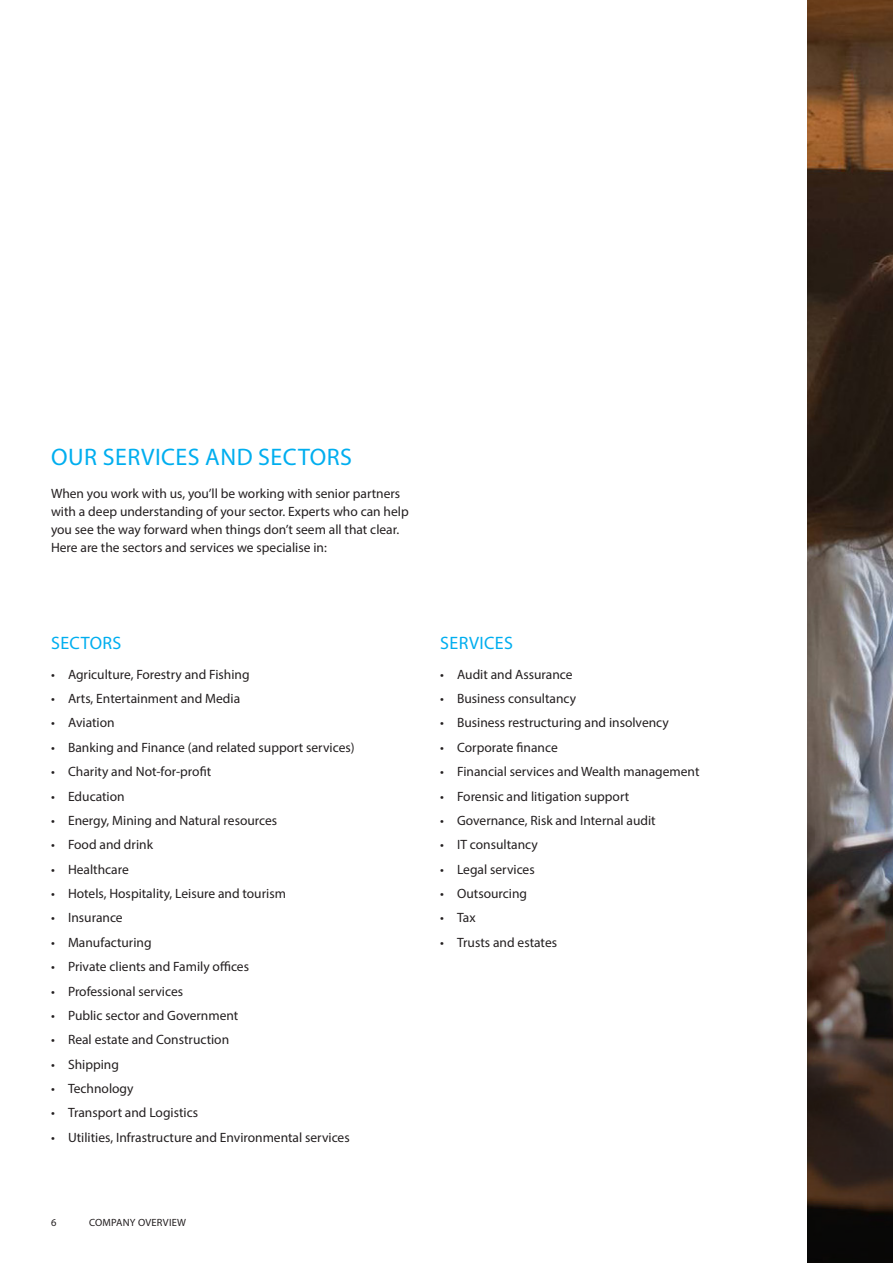
<style>
.page{position:relative;width:893px;height:1263px;background:#fff}
.page>*{position:absolute;margin:0;border:0;box-sizing:border-box;transform-origin:0 0}
.t1{font:24px "Myriad Pro";letter-spacing:.02em;color:#00aeef}
.t2{font:18px "Myriad Pro";letter-spacing:.02em;color:#00aeef}
.Intro{font:13.5px/18px "Myriad Pro";color:#231f20}
.t3{font:10.5px "Myriad Pro";letter-spacing:.02em;color:#231f20}
</style>
<div class="page">
<svg style="left:808px;top:0;width:85px;height:1263px;background:#4e3f36"></svg>
<h1 class="t1" style="left:51px;top:442px;width:302px">OUR SERVICES AND SECTORS</h1>
<p class="Intro" style="left:51px;top:484px;width:359px">When you work with us, you’ll be working with senior partners with a deep understanding of your sector. Experts who can help you see the way forward when things don’t seem all that clear.<br>Here are the sectors and services we specialise in:</p>
<h2 class="t2" style="left:51px;top:632px;width:72px">SECTORS</h2>
<p class="Intro" style="left:51px;top:665px;width:200px">• Agriculture, Forestry and Fishing</p>
<p class="Intro" style="left:51px;top:689px;width:191px">• Arts, Entertainment and Media</p>
<p class="Intro" style="left:51px;top:714px;width:65px">• Aviation</p>
<p class="Intro" style="left:51px;top:738px;width:305px">• Banking and Finance (and related support services)</p>
<p class="Intro" style="left:51px;top:762px;width:162px">• Charity and Not-for-profit</p>
<p class="Intro" style="left:51px;top:787px;width:75px">• Education</p>
<p class="Intro" style="left:51px;top:811px;width:228px">• Energy, Mining and Natural resources</p>
<p class="Intro" style="left:51px;top:835px;width:104px">• Food and drink</p>
<p class="Intro" style="left:51px;top:860px;width:79px">• Healthcare</p>
<p class="Intro" style="left:51px;top:884px;width:236px">• Hotels, Hospitality, Leisure and tourism</p>
<p class="Intro" style="left:51px;top:909px;width:73px">• Insurance</p>
<p class="Intro" style="left:51px;top:933px;width:102px">• Manufacturing</p>
<p class="Intro" style="left:51px;top:957px;width:200px">• Private clients and Family offices</p>
<p class="Intro" style="left:51px;top:982px;width:134px">• Professional services</p>
<p class="Intro" style="left:51px;top:1006px;width:189px">• Public sector and Government</p>
<p class="Intro" style="left:51px;top:1030px;width:180px">• Real estate and Construction</p>
<p class="Intro" style="left:51px;top:1055px;width:69px">• Shipping</p>
<p class="Intro" style="left:51px;top:1079px;width:84px">• Technology</p>
<p class="Intro" style="left:51px;top:1104px;width:149px">• Transport and Logistics</p>
<p class="Intro" style="left:51px;top:1128px;width:300px">• Utilities, Infrastructure and Environmental services</p>
<p class="t3" style="left:51px;top:1216px;width:7px">6</p>
<p class="t3" style="left:89px;top:1216px;width:98px">COMPANY OVERVIEW</p>
<h2 class="t2" style="left:440px;top:632px;width:74px">SERVICES</h2>
<p class="Intro" style="left:440px;top:665px;width:134px">• Audit and Assurance</p>
<p class="Intro" style="left:440px;top:689px;width:138px">• Business consultancy</p>
<p class="Intro" style="left:440px;top:714px;width:230px">• Business restructuring and insolvency</p>
<p class="Intro" style="left:440px;top:738px;width:119px">• Corporate finance</p>
<p class="Intro" style="left:440px;top:762px;width:261px">• Financial services and Wealth management</p>
<p class="Intro" style="left:440px;top:787px;width:191px">• Forensic and litigation support</p>
<p class="Intro" style="left:440px;top:811px;width:217px">• Governance, Risk and Internal audit</p>
<p class="Intro" style="left:440px;top:835px;width:99px">• IT consultancy</p>
<p class="Intro" style="left:440px;top:860px;width:96px">• Legal services</p>
<p class="Intro" style="left:440px;top:884px;width:88px">• Outsourcing</p>
<p class="Intro" style="left:440px;top:909px;width:37px">• Tax</p>
<p class="Intro" style="left:440px;top:933px;width:118px">• Trusts and estates</p>
</div>
